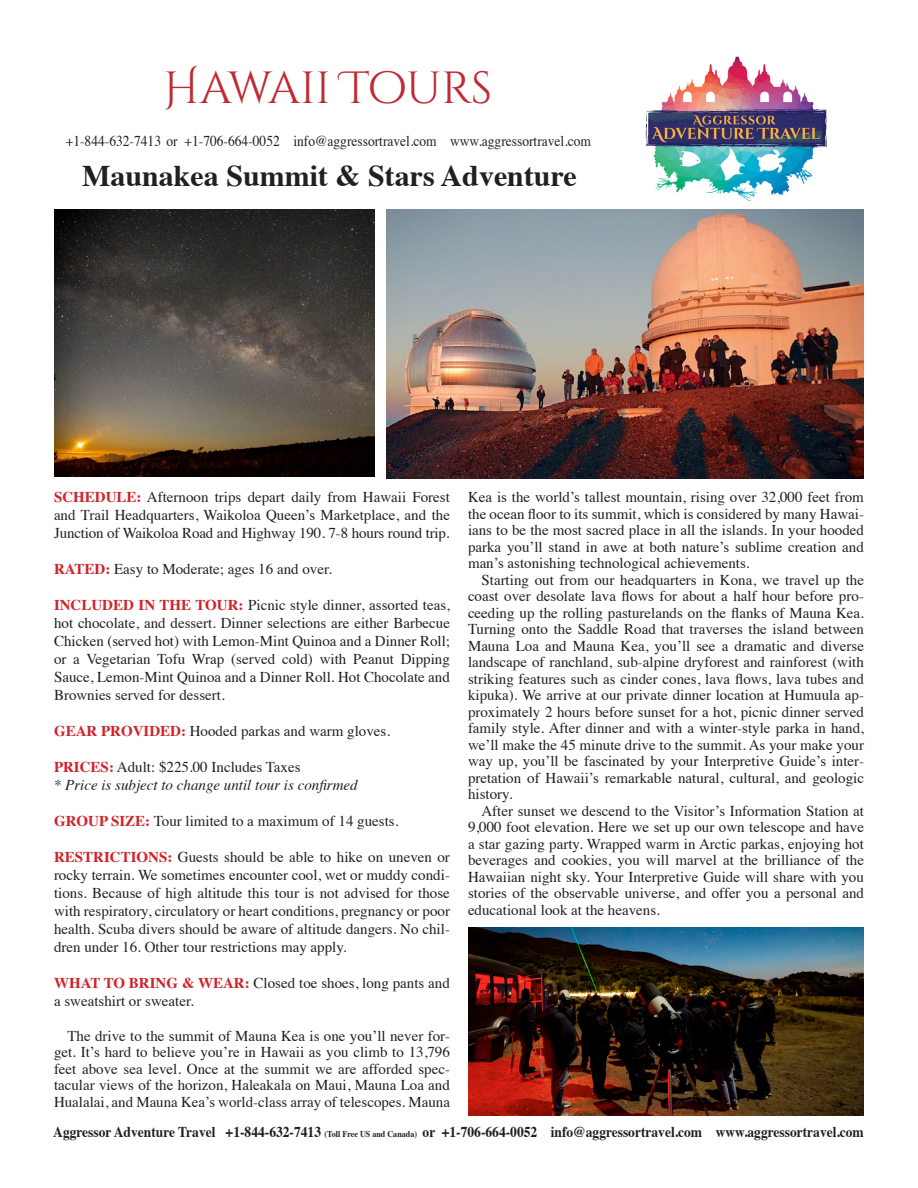
<style>
.page{position:relative;width:918px;height:1188px;background:#fff}
.page>*{position:absolute;margin:0;border:0;box-sizing:border-box;transform-origin:0 0}
.t1{font:45px "Cinzel Decorative";letter-spacing:-.015em;color:#be2b36}
.t2{font:700 30px "Times";color:#231f20}
.t3{font:15px/16.5px "Times";color:#231f20;text-align:justify}
.t4{font:700 15px "Times";color:#231f20;scale:.9 1}
.t5{font:15px "Times";color:#231f20;scale:.9 1}
.t6{font:italic 15px "Times";color:#231f20}
.s1{font-weight:700;color:#d1232a}
.s2{font-size:9px}
</style>
<div class="page">
<img style="left:645px;top:56px;width:182px;height:145px">
<img style="left:387px;top:210px;width:477px;height:268px">
<img style="left:54px;top:209px;width:321px;height:268px">
<img style="left:469px;top:927px;width:395px;height:188px">
<p class="t1" style="left:163px;top:61px;width:331px">Hawaii Tours</p>
<p class="t5" style="left:66px;top:127px;width:585px">+1-844-632-7413 or +1-706-664-0052 info@aggressortravel.com www.aggressortravel.com</p>
<p class="t2" style="left:82px;top:147px;width:496px">Maunakea Summit &amp; Stars Adventure</p>
<p class="t3" style="left:54px;top:487px;width:397px;line-height:18px"><span class="s1">SCHEDULE:</span> Afternoon trips depart daily from Hawaii Forest and Trail Headquarters, Waikoloa Queen’s Marketplace, and the Junction of Waikoloa Road and Highway 190. 7-8 hours round trip.</p>
<p class="t3" style="left:54px;top:560px;width:280px"><span class="s1">RATED:</span> Easy to Moderate; ages 16 and over.</p>
<p class="t3" style="left:54px;top:595px;width:398px;line-height:18px"><span class="s1">INCLUDED IN THE TOUR:</span> Picnic style dinner, assorted teas, hot chocolate, and dessert. Dinner selections are either Barbecue Chicken (served hot) with Lemon-Mint Quinoa and a Dinner Roll; or a Vegetarian Tofu Wrap (served cold) with Peanut Dipping Sauce, Lemon-Mint Quinoa and a Dinner Roll. Hot Chocolate and Brownies served for dessert.</p>
<p class="t3" style="left:54px;top:722px;width:338px"><span class="s1">GEAR PROVIDED:</span> Hooded parkas and warm gloves.</p>
<p class="t3" style="left:54px;top:758px;width:248px"><span class="s1">PRICES:</span> Adult: $225.00 Includes Taxes</p>
<p class="t6" style="left:54px;top:772px;width:305px">* Price is subject to change until tour is confirmed</p>
<p class="t3" style="left:54px;top:812px;width:346px"><span class="s1">GROUP SIZE:</span> Tour limited to a maximum of 14 guests.</p>
<p class="t3" style="left:54px;top:847px;width:398px;line-height:18px"><span class="s1">RESTRICTIONS:</span> Guests should be able to hike on uneven or rocky terrain. We sometimes encounter cool, wet or muddy condi&shy;tions. Because of high altitude this tour is not advised for those with respiratory, circulatory or heart conditions, pregnancy or poor health. Scuba divers should be aware of altitude dangers. No chil&shy;dren under 16. Other tour restrictions may apply.</p>
<p class="t3" style="left:54px;top:973px;width:397px;line-height:18px"><span class="s1">WHAT TO BRING &amp; WEAR:</span> Closed toe shoes, long pants and a sweatshirt or sweater.</p>
<p class="t3" style="left:54px;top:1026px;width:398px;text-indent:14px">The drive to the summit of Mauna Kea is one you’ll never for&shy;get. It’s hard to believe you’re in Hawaii as you climb to 13,796 feet above sea level. Once at the summit we are afforded spec&shy;tacular views of the horizon, Haleakala on Maui, Mauna Loa and Hualalai, and Mauna Kea’s world-class array of telescopes. Mauna</p>
<p class="t3" style="left:468px;top:488px;width:398px">Kea is the world’s tallest mountain, rising over 32,000 feet from the ocean floor to its summit, which is considered by many Hawai&shy;ians to be the most sacred place in all the islands. In your hooded parka you’ll stand in awe at both nature’s sublime creation and man’s astonishing technological achievements.</p>
<p class="t3" style="left:468px;top:570px;width:398px;text-indent:14px">Starting out from our headquarters in Kona, we travel up the coast over desolate lava flows for about a half hour before pro&shy;ceeding up the rolling pasturelands on the flanks of Mauna Kea.<br>Turning onto the Saddle Road that traverses the island between Mauna Loa and Mauna Kea, you’ll see a dramatic and diverse landscape of ranchland, sub-alpine dryforest and rainforest (with striking features such as cinder cones, lava flows, lava tubes and kipuka). We arrive at our private dinner location at Humuula ap&shy;proximately 2 hours before sunset for a hot, picnic dinner served family style. After dinner and with a winter-style parka in hand, we’ll make the 45 minute drive to the summit. As your make your way up, you’ll be fascinated by your Interpretive Guide’s inter&shy;pretation of Hawaii’s remarkable natural, cultural, and geologic history.</p>
<p class="t3" style="left:468px;top:801px;width:398px;text-indent:14px">After sunset we descend to the Visitor’s Information Station at 9,000 foot elevation. Here we set up our own telescope and have a star gazing party. Wrapped warm in Arctic parkas, enjoying hot beverages and cookies, you will marvel at the brilliance of the Hawaiian night sky. Your Interpretive Guide will share with you stories of the observable universe, and offer you a personal and educational look at the heavens.</p>
<p class="t4" style="left:53px;top:1117px;width:902px">Aggressor Adventure Travel +1-844-632-7413 <span class="s2">(Toll Free US and Canada)</span> or +1-706-664-0052 info@aggressortravel.com www.aggressortravel.com</p>
</div>
